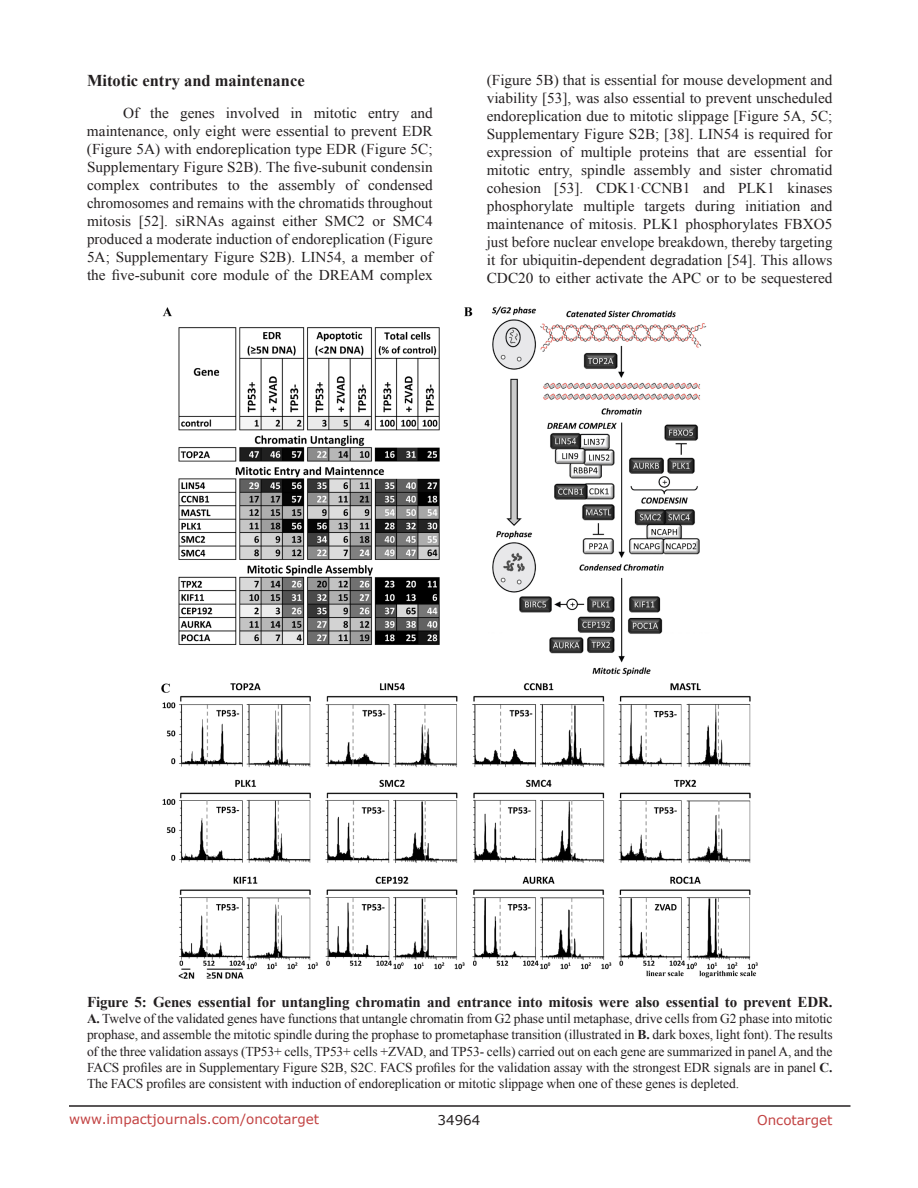
<style>
.page{position:relative;width:918px;height:1188px;background:#fff}
.page>*{position:absolute;margin:0;border:0;box-sizing:border-box;transform-origin:0 0}
.t1{font:700 16.5px "Times New Roman";color:#231f20}
.t2{font:15px/18px "Times New Roman";color:#231f20;text-align:justify}
.t3{font:700 15px "Times New Roman";letter-spacing:-.01em;color:#231f20}
.t4{font:13.5px/16.2px "Times New Roman";letter-spacing:-.01em;color:#231f20;text-align:justify}
.t5{font:13.5px "Verdana";color:#c24141}
.t6{font:13.5px "Verdana";color:#231f20}
.s1{font-weight:700}
</style>
<div class="page">
<hr style="left:69px;top:1105px;width:781px;height:2px;background:#231f20">
<img style="left:161px;top:306px;width:597px;height:673px">
<p class="t1" style="left:87px;top:69px;width:219px">Mitotic entry and maintenance</p>
<p class="t2" style="left:87px;top:103px;width:347px;text-indent:36px">Of the genes involved in mitotic entry and maintenance, only eight were essential to prevent EDR (Figure 5A) with endoreplication type EDR (Figure 5C; Supplementary Figure S2B). The five-subunit condensin complex contributes to the assembly of condensed chromosomes and remains with the chromatids throughout mitosis [52]. siRNAs against either SMC2 or SMC4 produced a moderate induction of endoreplication (Figure 5A; Supplementary Figure S2B). LIN54, a member of the five-subunit core module of the DREAM complex</p>
<p class="t2" style="left:487px;top:71px;width:347px">(Figure 5B) that is essential for mouse development and viability [53], was also essential to prevent unscheduled endoreplication due to mitotic slippage [Figure 5A, 5C; Supplementary Figure S2B; [38]. LIN54 is required for expression of multiple proteins that are essential for mitotic entry, spindle assembly and sister chromatid cohesion [53]. CDK1·CCNB1 and PLK1 kinases phosphorylate multiple targets during initiation and maintenance of mitosis. PLK1 phosphorylates FBXO5 just before nuclear envelope breakdown, thereby targeting it for ubiquitin-dependent degradation [54]. This allows CDC20 to either activate the APC or to be sequestered</p>
<p class="t3" style="left:87px;top:992px;width:747px">Figure 5: Genes essential for untangling chromatin and entrance into mitosis were also essential to prevent EDR.</p>
<p class="t4" style="left:87px;top:1010px;width:747px"><span class="s1">A.</span> Twelve of the validated genes have functions that untangle chromatin from G2 phase until metaphase, drive cells from G2 phase into mitotic prophase, and assemble the mitotic spindle during the prophase to prometaphase transition (illustrated in <span class="s1">B.</span> dark boxes, light font). The results of the three validation assays (TP53+ cells, TP53+ cells +ZVAD, and TP53- cells) carried out on each gene are summarized in panel A, and the FACS profiles are in Supplementary Figure S2B, S2C. FACS profiles for the validation assay with the strongest EDR signals are in panel <span class="s1">C.<br></span>The FACS profiles are consistent with induction of endoreplication or mitotic slippage when one of these genes is depleted.</p>
<p class="t5" style="left:69px;top:1110px;width:252px">www.impactjournals.com/oncotarget</p>
<p class="t6" style="left:438px;top:1111px;width:44px">34964</p>
<p class="t5" style="left:757px;top:1111px;width:77px">Oncotarget</p>
</div>
